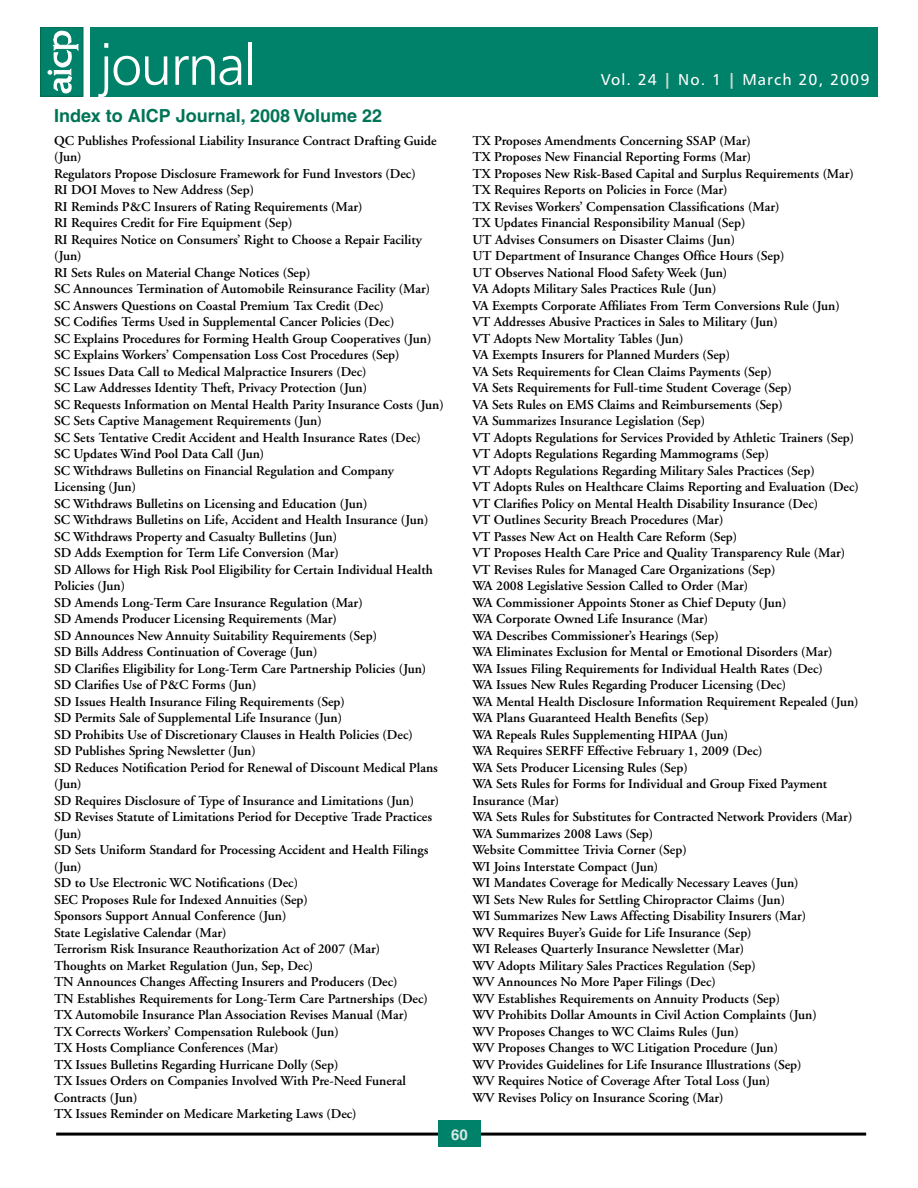
<style>
.page{position:relative;width:918px;height:1188px;background:#fff}
.page>*{position:absolute;margin:0;border:0;box-sizing:border-box;transform-origin:0 0}
.t1{font:57px "Humanist 777 BT Light B";letter-spacing:-.035em;color:#fff}
.t2{font:700 18px "Helvetica";color:#007456}
.t3{font:15.75px "Humanist 777 BT Roman B";letter-spacing:.07em;color:#fff}
.t4{font:700 15px "Helvetica";color:#d6e8e3}
.t5{font:600 13.5px/16.5px "Adobe Garamond";color:#000}
.s1{font-family:"Humanist 777 BT Black B";color:#c3d7d1}
</style>
<div class="page">
<hr style="left:56px;top:1133px;width:810px;height:3px;background:#000">
<div style="left:438px;top:1120px;width:43px;height:27px;background:#008169"></div>
<div style="left:90px;top:27px;width:787px;height:69px;background:#008169"></div>
<div style="left:41px;top:27px;width:42px;height:69px;background:#008169"></div>
<div style="left:40px;top:27px;width:43px;height:69px;border:1px solid #006a4f"></div>
<svg style="left:48px;top:30px;width:30px;height:65px"></svg>
<h1 class="t1" style="left:100px;top:30px;width:158px">journal</h1>
<h2 class="t2" style="left:54px;top:105px;width:330px">Index to AICP Journal, 2008 Volume 22</h2>
<p class="t3" style="left:601px;top:70px;width:270px">Vol. 24 <span class="s1">|</span> No. 1 <span class="s1">|</span> March 20, 2009</p>
<p class="t5" style="left:54px;top:133px;width:391px">QC Publishes Professional Liability Insurance Contract Drafting Guide (Jun)<br>Regulators Propose Disclosure Framework for Fund Investors (Dec)<br>RI DOI Moves to New Address (Sep)<br>RI Reminds P&amp;C Insurers of Rating Requirements (Mar)<br>RI Requires Credit for Fire Equipment (Sep)<br>RI Requires Notice on Consumers’ Right to Choose a Repair Facility (Jun)<br>RI Sets Rules on Material Change Notices (Sep)<br>SC Announces Termination of Automobile Reinsurance Facility (Mar)<br>SC Answers Questions on Coastal Premium Tax Credit (Dec)<br>SC Codifies Terms Used in Supplemental Cancer Policies (Dec)<br>SC Explains Procedures for Forming Health Group Cooperatives (Jun)<br>SC Explains Workers’ Compensation Loss Cost Procedures (Sep)<br>SC Issues Data Call to Medical Malpractice Insurers (Dec)<br>SC Law Addresses Identity Theft, Privacy Protection (Jun)<br>SC Requests Information on Mental Health Parity Insurance Costs (Jun)<br>SC Sets Captive Management Requirements (Jun)<br>SC Sets Tentative Credit Accident and Health Insurance Rates (Dec)<br>SC Updates Wind Pool Data Call (Jun)<br>SC Withdraws Bulletins on Financial Regulation and Company Licensing (Jun)<br>SC Withdraws Bulletins on Licensing and Education (Jun)<br>SC Withdraws Bulletins on Life, Accident and Health Insurance (Jun)<br>SC Withdraws Property and Casualty Bulletins (Jun)<br>SD Adds Exemption for Term Life Conversion (Mar)<br>SD Allows for High Risk Pool Eligibility for Certain Individual Health Policies (Jun)<br>SD Amends Long-Term Care Insurance Regulation (Mar)<br>SD Amends Producer Licensing Requirements (Mar)<br>SD Announces New Annuity Suitability Requirements (Sep)<br>SD Bills Address Continuation of Coverage (Jun)<br>SD Clarifies Eligibility for Long-Term Care Partnership Policies (Jun)<br>SD Clarifies Use of P&amp;C Forms (Jun)<br>SD Issues Health Insurance Filing Requirements (Sep)<br>SD Permits Sale of Supplemental Life Insurance (Jun)<br>SD Prohibits Use of Discretionary Clauses in Health Policies (Dec)<br>SD Publishes Spring Newsletter (Jun)<br>SD Reduces Notification Period for Renewal of Discount Medical Plans (Jun)<br>SD Requires Disclosure of Type of Insurance and Limitations (Jun)<br>SD Revises Statute of Limitations Period for Deceptive Trade Practices (Jun)<br>SD Sets Uniform Standard for Processing Accident and Health Filings (Jun)<br>SD to Use Electronic WC Notifications (Dec)<br>SEC Proposes Rule for Indexed Annuities (Sep)<br>Sponsors Support Annual Conference (Jun)<br>State Legislative Calendar (Mar)<br>Terrorism Risk Insurance Reauthorization Act of 2007 (Mar)<br>Thoughts on Market Regulation (Jun, Sep, Dec)<br>TN Announces Changes Affecting Insurers and Producers (Dec)<br>TN Establishes Requirements for Long-Term Care Partnerships (Dec)<br>TX Automobile Insurance Plan Association Revises Manual (Mar)<br>TX Corrects Workers’ Compensation Rulebook (Jun)<br>TX Hosts Compliance Conferences (Mar)<br>TX Issues Bulletins Regarding Hurricane Dolly (Sep)<br>TX Issues Orders on Companies Involved With Pre-Need Funeral Contracts (Jun)<br>TX Issues Reminder on Medicare Marketing Laws (Dec)</p>
<p class="t5" style="left:472px;top:132px;width:388px">TX Proposes Amendments Concerning SSAP (Mar)<br>TX Proposes New Financial Reporting Forms (Mar)<br>TX Proposes New Risk-Based Capital and Surplus Requirements (Mar)<br>TX Requires Reports on Policies in Force (Mar)<br>TX Revises Workers’ Compensation Classifications (Mar)<br>TX Updates Financial Responsibility Manual (Sep)<br>UT Advises Consumers on Disaster Claims (Jun)<br>UT Department of Insurance Changes Office Hours (Sep)<br>UT Observes National Flood Safety Week (Jun)<br>VA Adopts Military Sales Practices Rule (Jun)<br>VA Exempts Corporate Affiliates From Term Conversions Rule (Jun)<br>VT Addresses Abusive Practices in Sales to Military (Jun)<br>VT Adopts New Mortality Tables (Jun)<br>VA Exempts Insurers for Planned Murders (Sep)<br>VA Sets Requirements for Clean Claims Payments (Sep)<br>VA Sets Requirements for Full-time Student Coverage (Sep)<br>VA Sets Rules on EMS Claims and Reimbursements (Sep)<br>VA Summarizes Insurance Legislation (Sep)<br>VT Adopts Regulations for Services Provided by Athletic Trainers (Sep)<br>VT Adopts Regulations Regarding Mammograms (Sep)<br>VT Adopts Regulations Regarding Military Sales Practices (Sep)<br>VT Adopts Rules on Healthcare Claims Reporting and Evaluation (Dec)<br>VT Clarifies Policy on Mental Health Disability Insurance (Dec)<br>VT Outlines Security Breach Procedures (Mar)<br>VT Passes New Act on Health Care Reform (Sep)<br>VT Proposes Health Care Price and Quality Transparency Rule (Mar)<br>VT Revises Rules for Managed Care Organizations (Sep)<br>WA 2008 Legislative Session Called to Order (Mar)<br>WA Commissioner Appoints Stoner as Chief Deputy (Jun)<br>WA Corporate Owned Life Insurance (Mar)<br>WA Describes Commissioner’s Hearings (Sep)<br>WA Eliminates Exclusion for Mental or Emotional Disorders (Mar)<br>WA Issues Filing Requirements for Individual Health Rates (Dec)<br>WA Issues New Rules Regarding Producer Licensing (Dec)<br>WA Mental Health Disclosure Information Requirement Repealed (Jun)<br>WA Plans Guaranteed Health Benefits (Sep)<br>WA Repeals Rules Supplementing HIPAA (Jun)<br>WA Requires SERFF Effective February 1, 2009 (Dec)<br>WA Sets Producer Licensing Rules (Sep)<br>WA Sets Rules for Forms for Individual and Group Fixed Payment Insurance (Mar)<br>WA Sets Rules for Substitutes for Contracted Network Providers (Mar)<br>WA Summarizes 2008 Laws (Sep)<br>Website Committee Trivia Corner (Sep)<br>WI Joins Interstate Compact (Jun)<br>WI Mandates Coverage for Medically Necessary Leaves (Jun)<br>WI Sets New Rules for Settling Chiropractor Claims (Jun)<br>WI Summarizes New Laws Affecting Disability Insurers (Mar)<br>WV Requires Buyer’s Guide for Life Insurance (Sep)<br>WI Releases Quarterly Insurance Newsletter (Mar)<br>WV Adopts Military Sales Practices Regulation (Sep)<br>WV Announces No More Paper Filings (Dec)<br>WV Establishes Requirements on Annuity Products (Sep)<br>WV Prohibits Dollar Amounts in Civil Action Complaints (Jun)<br>WV Proposes Changes to WC Claims Rules (Jun)<br>WV Proposes Changes to WC Litigation Procedure (Jun)<br>WV Provides Guidelines for Life Insurance Illustrations (Sep)<br>WV Requires Notice of Coverage After Total Loss (Jun)<br>WV Revises Policy on Insurance Scoring (Mar)</p>
<p class="t4" style="left:451px;top:1125px;width:18px">60</p>
</div>
